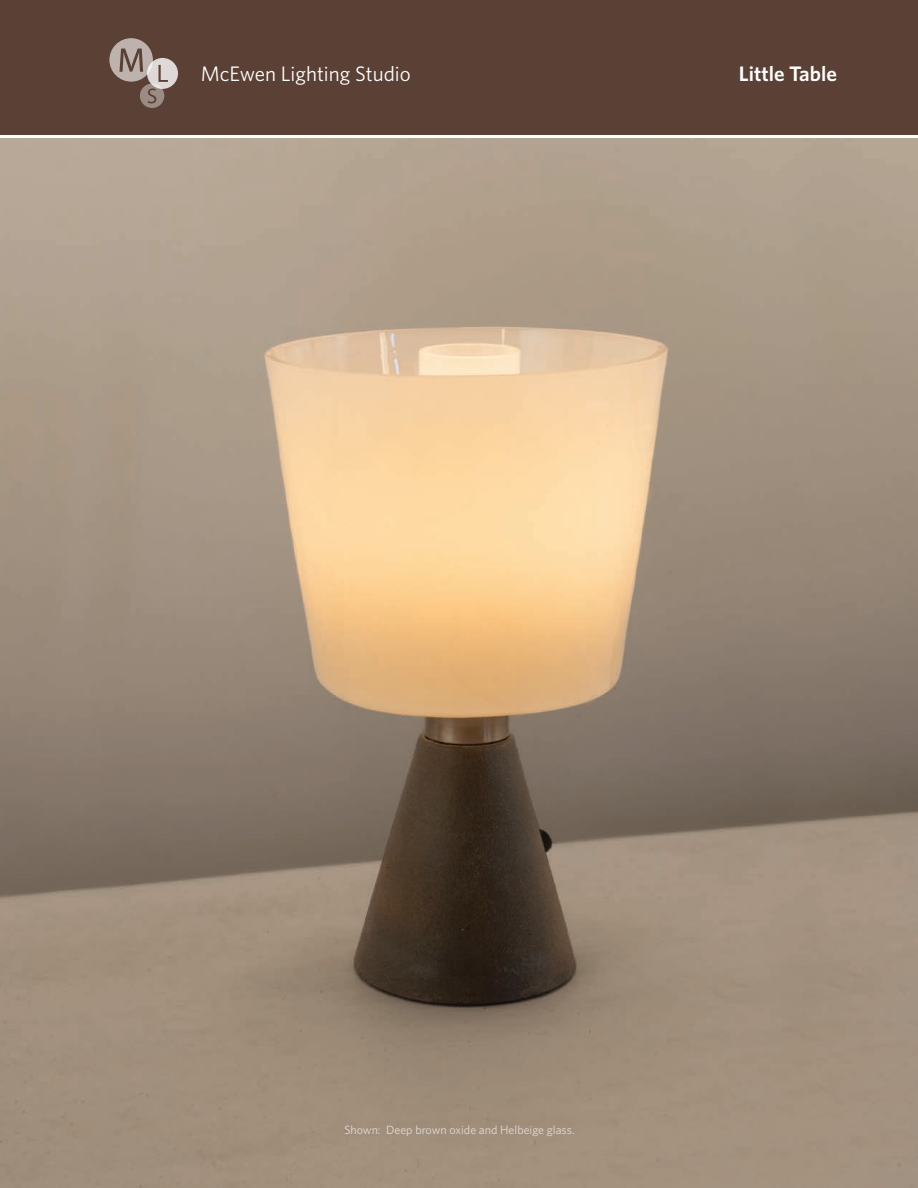
<style>
.page{position:relative;width:918px;height:1188px;background:#fff}
.page>*{position:absolute;margin:0;border:0;box-sizing:border-box;transform-origin:0 0}
.t1{font:21px "Whitney HTF";color:#fff}
.t2{font:600 21px "Whitney HTF";color:#fff}
.t3{font:12px "Whitney HTF";color:#e0dbd6}
</style>
<div class="page">
<div style="left:0;top:0;width:918px;height:135px;background:#5a4035"></div>
<svg style="left:109px;top:38px;width:69px;height:70px"></svg>
<img style="left:0;top:138px;width:918px;height:1050px">
<h1 class="t1" style="left:201px;top:61px;width:212px">McEwen Lighting Studio</h1>
<p class="t2" style="left:739px;top:61px;width:100px">Little Table</p>
<p class="t3" style="left:344px;top:1123px;width:232px">Shown: Deep brown oxide and Helbeige glass.</p>
</div>
